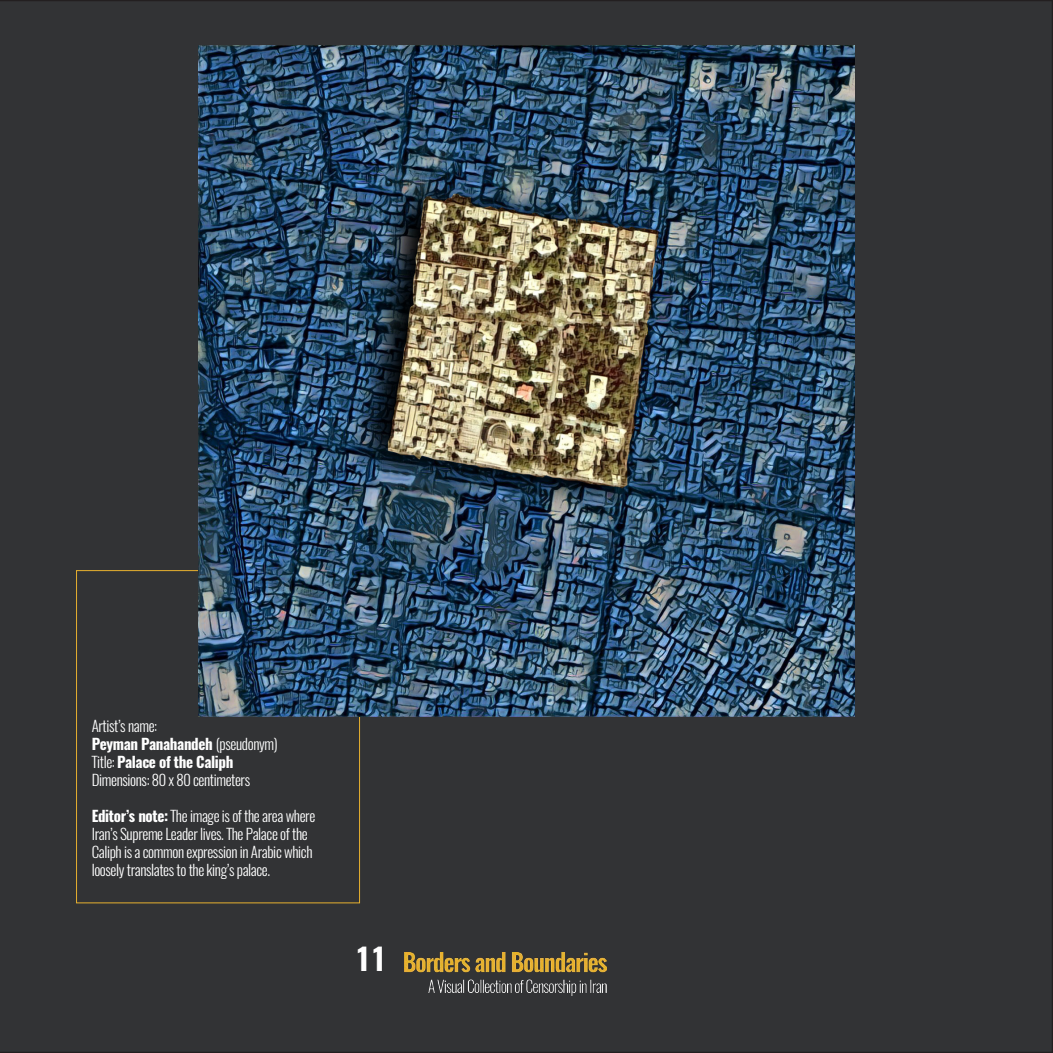
<style>
.page{position:relative;width:1053px;height:1053px;background:#fff}
.page>*{position:absolute;margin:0;border:0;box-sizing:border-box;transform-origin:0 0}
.t1{font:700 30px "Oswald";color:#fff}
.t2{font:300 15px/18px "Oswald";letter-spacing:-.025em;color:#fff}
.t3{font:700 15px "Oswald";letter-spacing:-.025em;color:#fff}
.s1{font-weight:300}
.s2{font-weight:700}
</style>
<div class="page">
<div style="left:0;top:0;width:1052px;height:1052px;background:#323335"></div>
<img style="left:404px;top:952px;width:202px;height:43px">
<img style="left:198px;top:46px;width:656px;height:670px">
<p class="t2" style="left:92px;top:717px;width:67px">Artist’s name:</p>
<p class="t3" style="left:92px;top:733px;width:187px">Peyman Panahandeh <span class="s1">(pseudonym)</span></p>
<p class="t3" style="left:92px;top:751px;width:143px"><span class="s1">Title:</span> Palace of the Caliph</p>
<p class="t2" style="left:92px;top:771px;width:160px">Dimensions: 80 x 80 centimeters</p>
<p class="t2" style="left:92px;top:807px;width:225px"><span class="s2">Editor’s note:</span> The image is of the area where Iran’s Supreme Leader lives. The Palace of the Caliph is a common expression in Arabic which loosely translates to the king’s palace.</p>
<h1 class="t1" style="left:355px;top:938px;width:33px">11</h1>
</div>
